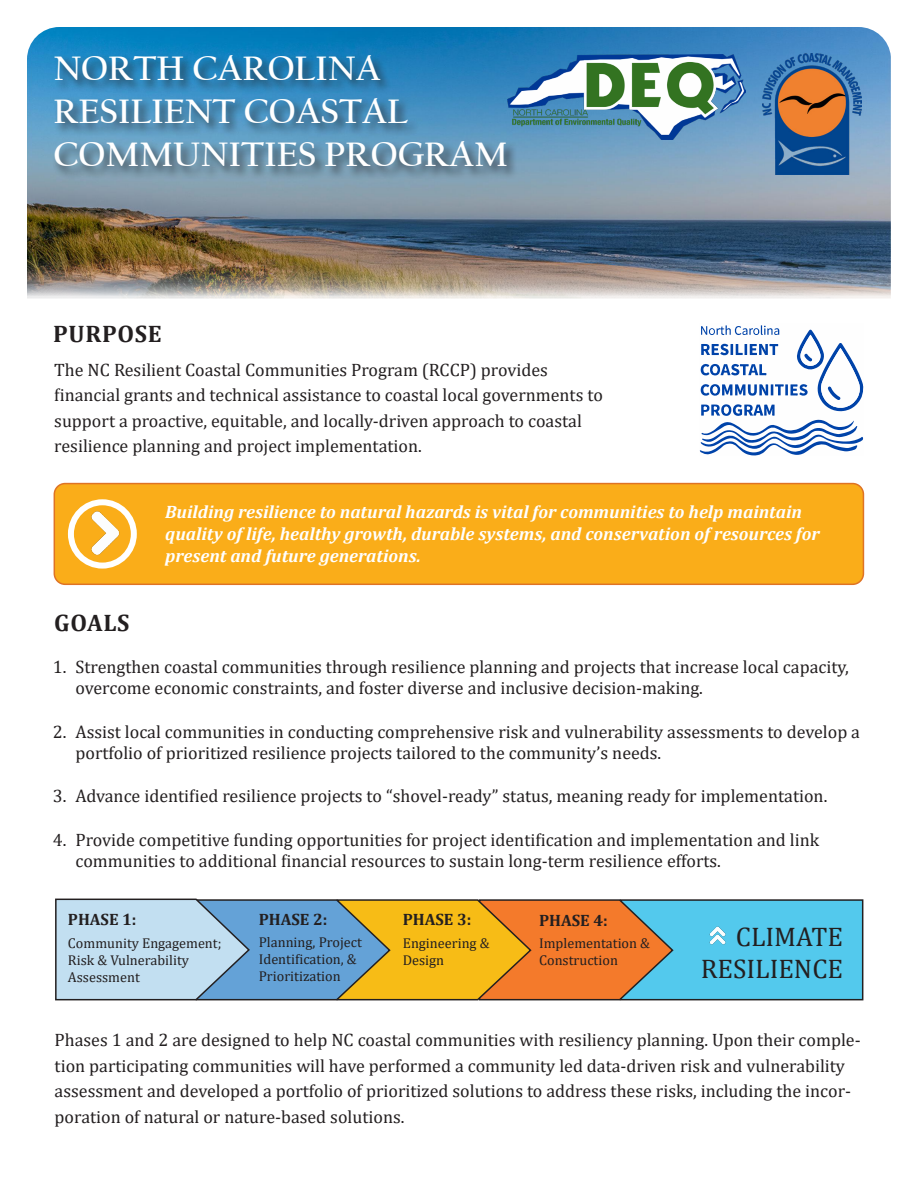
<style>
.page{position:relative;width:918px;height:1188px;background:#fff}
.page>*{position:absolute;margin:0;border:0;box-sizing:border-box;transform-origin:0 0}
.t1{font:700 35.7px/42.8px "Californian FB";color:#fff}
.t2{font:27px "Cambria";color:#231f20}
.t3{font:700 24px "Cambria";letter-spacing:.03em;color:#231f20}
.t4{font:18px/25.5px "Cambria";color:#231f20}
.t5{font:italic 700 18px/21.6px "Cambria";color:#fff}
.t6{font:700 16.5px "Cambria";color:#231f20}
.t7{font:14.25px/17.1px "Cambria";color:#231f20}
</style>
<div class="page">
<img style="left:27px;top:27px;width:864px;height:272px">
<div style="left:52px;top:53px;width:467px;height:127px;background:#231f20;opacity:.75"></div>
<svg style="left:700px;top:325px;width:163px;height:131px"></svg>
<div style="left:54px;top:484px;width:809px;height:100px;background:#faad19;border-radius:11px"></div>
<div style="left:54px;top:483px;width:810px;height:102px;border:2px solid #df7325;border-radius:11px"></div>
<img style="left:78px;top:504px;width:53px;height:58px">
<div style="left:68px;top:499px;width:69px;height:70px;border:6px solid #fff;border-radius:50%"></div>
<div style="left:621px;top:900px;width:242px;height:100px;background:#53c9ed"></div>
<div style="left:620px;top:899px;width:243px;height:101px;border:2px solid #231f20"></div>
<svg style="left:55px;top:898px;width:620px;height:103px;background:#b8aa87"></svg>
<img style="left:712px;top:926px;width:11px;height:5px">
<img style="left:709px;top:931px;width:17px;height:14px">
<img style="left:763px;top:54px;width:99px;height:120px">
<img style="left:507px;top:54px;width:239px;height:85px">
<p class="t1" style="left:53px;top:48px;width:456px">NORTH CAROLINA<br>RESILIENT COASTAL<br>COMMUNITIES PROGRAM</p>
<p class="t3" style="left:53px;top:317px;width:110px">PURPOSE</p>
<p class="t4" style="left:54px;top:357px;width:495px">The NC Resilient Coastal Communities Program (RCCP) provides</p>
<p class="t4" style="left:54px;top:382px;width:550px">financial grants and technical assistance to coastal local governments to</p>
<p class="t4" style="left:54px;top:408px;width:529px">support a proactive, equitable, and locally-driven approach to coastal</p>
<p class="t4" style="left:54px;top:433px;width:369px">resilience planning and project implementation.</p>
<p class="t3" style="left:54px;top:606px;width:77px">GOALS</p>
<p class="t5" style="left:165px;top:501px;width:638px">Building resilience to natural hazards is vital for communities to help maintain</p>
<p class="t5" style="left:165px;top:522px;width:656px">quality of life, healthy growth, durable systems, and conservation of resources for present and future generations.</p>
<p class="t4" style="left:53px;top:654px;width:15px">1.</p>
<p class="t4" style="left:53px;top:719px;width:15px">2.</p>
<p class="t4" style="left:53px;top:783px;width:15px">3.</p>
<p class="t4" style="left:53px;top:827px;width:15px">4.</p>
<p class="t4" style="left:75px;top:654px;width:775px">Strengthen coastal communities through resilience planning and projects that increase local capacity,</p>
<p class="t4" style="left:75px;top:675px;width:629px">overcome economic constraints, and foster diverse and inclusive decision-making.</p>
<p class="t4" style="left:75px;top:721px;width:786px;line-height:21.6px">Assist local communities in conducting comprehensive risk and vulnerability assessments to develop a portfolio of prioritized resilience projects tailored to the community’s needs.</p>
<p class="t4" style="left:75px;top:783px;width:753px">Advance identified resilience projects to “shovel-ready” status, meaning ready for implementation.</p>
<p class="t4" style="left:75px;top:827px;width:745px">Provide competitive funding opportunities for project identification and implementation and link</p>
<p class="t4" style="left:75px;top:848px;width:647px">communities to additional financial resources to sustain long-term resilience efforts.</p>
<p class="t6" style="left:68px;top:908px;width:70px">PHASE 1:</p>
<p class="t7" style="left:68px;top:934px;width:155px">Community Engagement;<br>Risk &amp; Vulnerability</p>
<p class="t7" style="left:68px;top:969px;width:73px">Assessment</p>
<p class="t6" style="left:259px;top:908px;width:70px">PHASE 2:</p>
<p class="t6" style="left:403px;top:908px;width:70px">PHASE 3:</p>
<p class="t6" style="left:539px;top:909px;width:70px">PHASE 4:</p>
<p class="t7" style="left:259px;top:934px;width:105px">Planning, Project<br>Identification, &amp;<br>Prioritization</p>
<p class="t7" style="left:403px;top:934px;width:88px">Engineering &amp;<br>Design</p>
<p class="t7" style="left:539px;top:934px;width:112px">Implementation &amp;<br>Construction</p>
<p class="t2" style="left:736px;top:921px;width:109px">CLIMATE</p>
<p class="t2" style="left:701px;top:953px;width:144px">RESILIENCE</p>
<p class="t4" style="left:55px;top:1027px;width:808px">Phases 1 and 2 are designed to help NC coastal communities with resiliency planning. Upon their comple&shy;tion participating communities will have performed a community led data-driven risk and vulnerability assessment and developed a portfolio of prioritized solutions to address these risks, including the incor&shy;poration of natural or nature-based solutions.</p>
</div>
